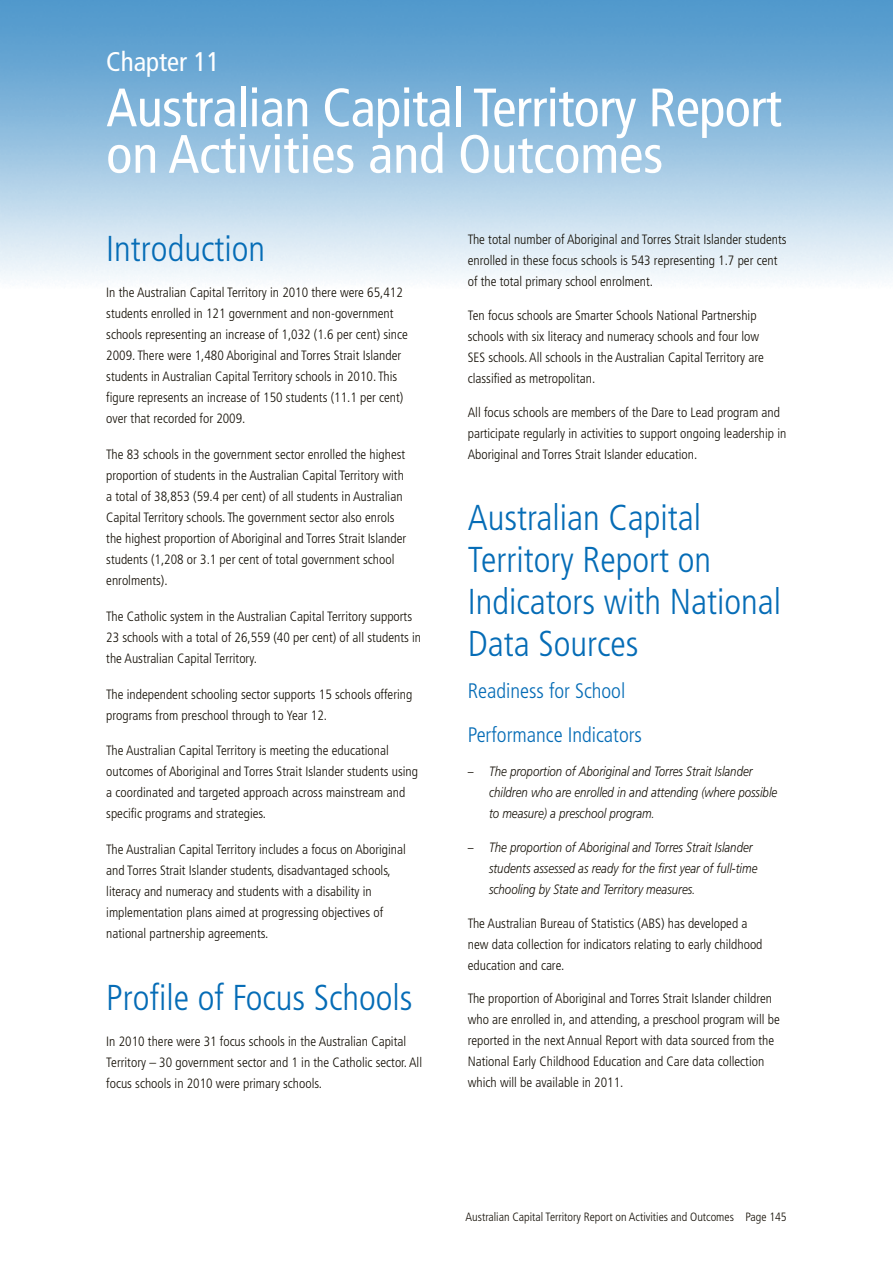
<style>
.page{position:relative;width:893px;height:1263px;background:#fff}
.page>*{position:absolute;margin:0;border:0;box-sizing:border-box;transform-origin:0 0}
.t1{font:condensed 54px/46.5px "Frutiger";letter-spacing:-.01em;color:#fff}
.t2{font:300 condensed 36px/42px "Frutiger";color:#056cb6}
.t3{font:condensed 27px "Frutiger";color:#fff}
.t4{font:300 condensed 21px/44px "Frutiger";color:#056cb6}
.t5{font:300 condensed 13.5px/21px "Frutiger";color:#140f06}
.t6{font:italic 300 13.5px/21px "Frutiger";color:#140f06;scale:.85 1}
.t7{font:300 condensed 12px "Frutiger";color:#140f06}
</style>
<div class="page">
<img style="left:0;top:0;width:893px;height:281px">
<h3 class="t3" style="left:106px;top:46px;width:115px">Chapter 11</h3>
<h1 class="t1" style="left:106px;top:85px;width:677px">Australian Capital Territory Report on Activities and Outcomes</h1>
<h2 class="t2" style="left:106px;top:228px;width:160px">Introduction</h2>
<p class="t5" style="left:106px;top:282px;width:303px">In the Australian Capital Territory in 2010 there were 65,412 students enrolled in 121 government and non-government schools representing an increase of 1,032 (1.6 per cent) since 2009. There were 1,480 Aboriginal and Torres Strait Islander students in Australian Capital Territory schools in 2010. This figure represents an increase of 150 students (11.1 per cent) over that recorded for 2009.</p>
<p class="t5" style="left:106px;top:444px;width:301px">The 83 schools in the government sector enrolled the highest proportion of students in the Australian Capital Territory with a total of 38,853 (59.4 per cent) of all students in Australian Capital Territory schools. The government sector also enrols the highest proportion of Aboriginal and Torres Strait Islander students (1,208 or 3.1 per cent of total government school enrolments).</p>
<p class="t5" style="left:106px;top:606px;width:316px">The Catholic system in the Australian Capital Territory supports<br>23 schools with a total of 26,559 (40 per cent) of all students in the Australian Capital Territory.</p>
<p class="t5" style="left:106px;top:683px;width:308px">The independent schooling sector supports 15 schools offering programs from preschool through to Year 12.</p>
<p class="t5" style="left:106px;top:740px;width:313px">The Australian Capital Territory is meeting the educational outcomes of Aboriginal and Torres Strait Islander students using a coordinated and targeted approach across mainstream and specific programs and strategies.</p>
<p class="t5" style="left:106px;top:839px;width:301px">The Australian Capital Territory includes a focus on Aboriginal and Torres Strait Islander students, disadvantaged schools, literacy and numeracy and students with a disability in implementation plans aimed at progressing objectives of national partnership agreements.</p>
<h2 class="t2" style="left:106px;top:977px;width:308px">Profile of Focus Schools</h2>
<p class="t5" style="left:106px;top:1031px;width:317px">In 2010 there were 31 focus schools in the Australian Capital<br>Territory – 30 government sector and 1 in the Catholic sector. All focus schools in 2010 were primary schools.</p>
<p class="t5" style="left:468px;top:229px;width:320px">The total number of Aboriginal and Torres Strait Islander students enrolled in these focus schools is 543 representing 1.7 per cent of the total primary school enrolment.</p>
<p class="t5" style="left:468px;top:305px;width:298px">Ten focus schools are Smarter Schools National Partnership schools with six literacy and numeracy schools and four low SES schools. All schools in the Australian Capital Territory are classified as metropolitan.</p>
<p class="t5" style="left:468px;top:402px;width:320px">All focus schools are members of the Dare to Lead program and participate regularly in activities to support ongoing leadership in<br>Aboriginal and Torres Strait Islander education.</p>
<h2 class="t2" style="left:468px;top:497px;width:315px">Australian Capital<br>Territory Report on<br>Indicators with National<br>Data Sources</h2>
<h3 class="t4" style="left:468px;top:669px;width:176px">Readiness for School<br>Performance Indicators</h3>
<p class="t6" style="left:489px;top:761px;width:341px;text-indent:-21px">– The proportion of Aboriginal and Torres Strait Islander children who are enrolled in and attending (where possible to measure) a preschool program.</p>
<p class="t6" style="left:489px;top:837px;width:317px;text-indent:-21px">– The proportion of Aboriginal and Torres Strait Islander students assessed as ready for the first year of full-time schooling by State and Territory measures.</p>
<p class="t5" style="left:468px;top:912px;width:296px">The Australian Bureau of Statistics (ABS) has developed a new data collection for indicators relating to early childhood education and care.</p>
<p class="t5" style="left:468px;top:988px;width:313px">The proportion of Aboriginal and Torres Strait Islander children who are enrolled in, and attending, a preschool program will be reported in the next Annual Report with data sourced from the National Early Childhood Education and Care data collection which will be available in 2011.</p>
<p class="t7" style="left:466px;top:1210px;width:323px">Australian Capital Territory Report on Activities and Outcomes Page 145</p>
</div>
